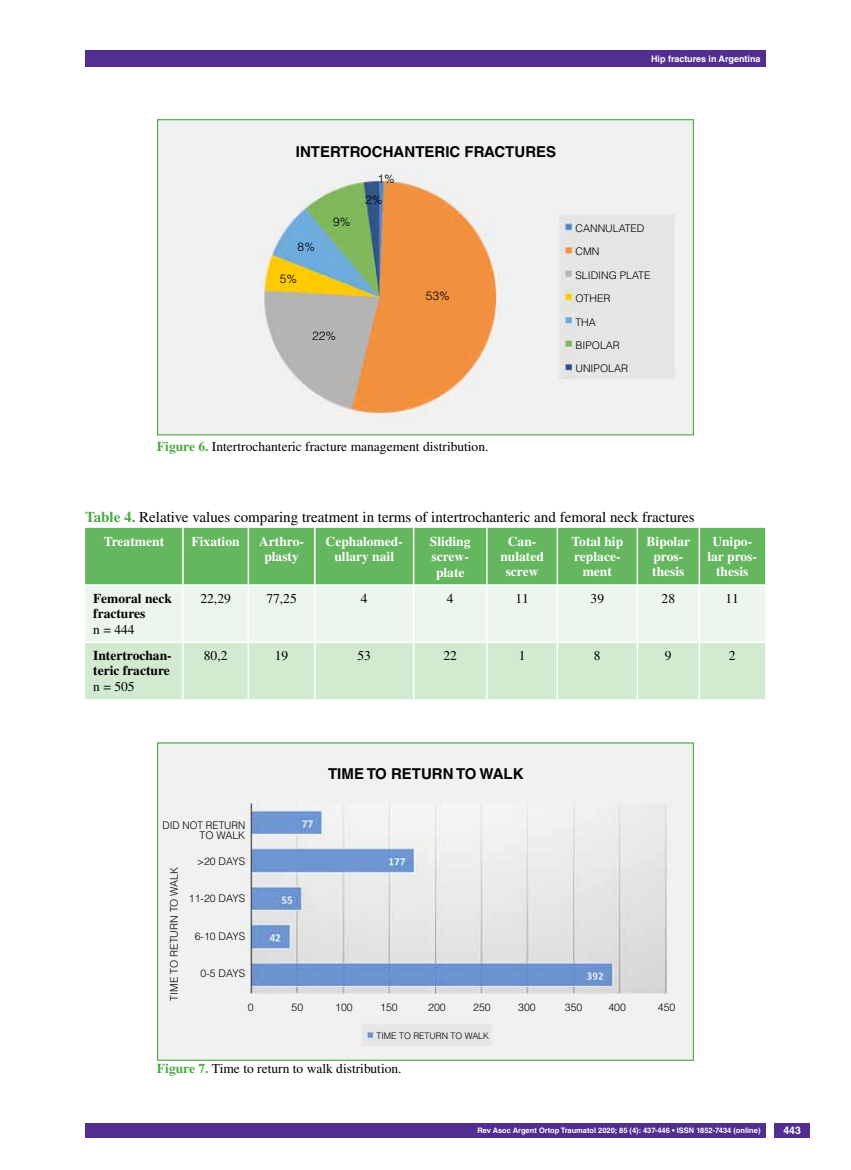
<style>
.page{position:relative;width:851px;height:1170px;background:#fff}
.page>*{position:absolute;margin:0;border:0;box-sizing:border-box;transform-origin:0 0}
.t1{font:15px "Times LT Std";color:#000}
.t2{font:700 15px "Helvetica LT Std";color:#000}
.t3{font:700 13.5px/15.5px "Times LT Std";color:#fff;text-align:center}
.t4{font:13.5px "Times LT Std";color:#000}
.t5{font:700 13.5px/15.5px "Times LT Std";color:#000}
.t6{font:300 12px "Helvetica LT Std";color:#000}
.t7{font:300 10.5px "Helvetica LT Std";color:#000}
.t8{font:300 10.5px/10.5px "Helvetica LT Std";color:#000;scale:.95 1}
.t9{font:700 10.5px "Helvetica LT Std";color:#fff}
.t10{font:700 9px "Helvetica LT Std";color:#fff}
.t11{font:300 9px "Helvetica LT Std";color:#000}
.t12{font:700 7.5px "Helvetica LT Std";color:#fff}
.s1{font-weight:700;color:#49a942}
</style>
<div class="page">
<div style="left:85px;top:50px;width:680px;height:17px;background:#522e91"></div>
<div style="left:85px;top:1123px;width:680px;height:14px;background:#522e91"></div>
<div style="left:774px;top:1123px;width:35px;height:14px;background:#522e91"></div>
<svg style="left:85px;top:528px;width:680px;height:171px;background:#b6dcb4"></svg>
<hr style="left:182px;top:528px;width:2px;height:56px;background:#fff">
<hr style="left:247px;top:528px;width:2px;height:56px;background:#fff">
<hr style="left:314px;top:528px;width:1px;height:56px;background:#fff">
<hr style="left:413px;top:528px;width:1px;height:56px;background:#fff">
<hr style="left:486px;top:528px;width:1px;height:56px;background:#fff">
<hr style="left:556px;top:528px;width:2px;height:56px;background:#fff">
<hr style="left:636px;top:528px;width:2px;height:56px;background:#fff">
<hr style="left:698px;top:528px;width:2px;height:56px;background:#fff">
<hr style="left:85px;top:584px;width:98px;height:1px;background:#fff">
<hr style="left:183px;top:584px;width:65px;height:1px;background:#fff">
<hr style="left:182px;top:585px;width:2px;height:56px;background:#fff">
<hr style="left:248px;top:584px;width:67px;height:1px;background:#fff">
<hr style="left:247px;top:585px;width:2px;height:56px;background:#fff">
<hr style="left:315px;top:584px;width:98px;height:1px;background:#fff">
<hr style="left:314px;top:585px;width:1px;height:56px;background:#fff">
<hr style="left:413px;top:584px;width:74px;height:1px;background:#fff">
<hr style="left:413px;top:585px;width:1px;height:56px;background:#fff">
<hr style="left:487px;top:584px;width:70px;height:1px;background:#fff">
<hr style="left:486px;top:585px;width:1px;height:56px;background:#fff">
<hr style="left:557px;top:584px;width:80px;height:1px;background:#fff">
<hr style="left:556px;top:585px;width:2px;height:56px;background:#fff">
<hr style="left:637px;top:584px;width:62px;height:1px;background:#fff">
<hr style="left:636px;top:585px;width:2px;height:56px;background:#fff">
<hr style="left:699px;top:584px;width:66px;height:1px;background:#fff">
<hr style="left:698px;top:585px;width:2px;height:56px;background:#fff">
<hr style="left:85px;top:641px;width:98px;height:2px;background:#fff">
<hr style="left:183px;top:641px;width:65px;height:2px;background:#fff">
<hr style="left:182px;top:643px;width:2px;height:56px;background:#fff">
<hr style="left:248px;top:641px;width:67px;height:2px;background:#fff">
<hr style="left:247px;top:643px;width:2px;height:56px;background:#fff">
<hr style="left:315px;top:641px;width:98px;height:2px;background:#fff">
<hr style="left:314px;top:643px;width:1px;height:56px;background:#fff">
<hr style="left:413px;top:641px;width:74px;height:2px;background:#fff">
<hr style="left:413px;top:643px;width:1px;height:56px;background:#fff">
<hr style="left:487px;top:641px;width:70px;height:2px;background:#fff">
<hr style="left:486px;top:643px;width:1px;height:56px;background:#fff">
<hr style="left:557px;top:641px;width:80px;height:2px;background:#fff">
<hr style="left:556px;top:643px;width:2px;height:56px;background:#fff">
<hr style="left:637px;top:641px;width:62px;height:2px;background:#fff">
<hr style="left:636px;top:643px;width:2px;height:56px;background:#fff">
<hr style="left:699px;top:641px;width:66px;height:2px;background:#fff">
<hr style="left:698px;top:643px;width:2px;height:56px;background:#fff">
<img style="left:159px;top:121px;width:533px;height:312px">
<div style="left:157px;top:119px;width:537px;height:316px;border:1px solid #49a942"></div>
<img style="left:159px;top:744px;width:533px;height:314px">
<p class="t10" style="left:651px;top:53px;width:111px">Hip fractures in Argentina</p>
<p class="t2" style="left:296px;top:143px;width:262px">Intertrochanteric fractures</p>
<p class="t6" style="left:377px;top:172px;width:19px">1%</p>
<p class="t6" style="left:297px;top:239px;width:19px">8%</p>
<p class="t6" style="left:280px;top:271px;width:19px">5%</p>
<p class="t6" style="left:333px;top:215px;width:19px">9%</p>
<p class="t6" style="left:365px;top:193px;width:19px">2%</p>
<p class="t6" style="left:312px;top:328px;width:26px">22%</p>
<p class="t6" style="left:426px;top:288px;width:26px">53%</p>
<p class="t7" style="left:575px;top:221px;width:16px">CANN</p>
<p class="t7" style="left:605px;top:221px;width:33px">ULATED</p>
<p class="t7" style="left:575px;top:245px;width:25px">CMN</p>
<p class="t7" style="left:575px;top:268px;width:75px">SLIDING PLATE</p>
<p class="t7" style="left:575px;top:292px;width:22px">OTHER</p>
<p class="t7" style="left:575px;top:315px;width:22px">THA</p>
<p class="t7" style="left:575px;top:338px;width:25px">BIPOLAR</p>
<p class="t7" style="left:575px;top:362px;width:33px">UNIPOLAR</p>
<p class="t4" style="left:157px;top:438px;width:333px"><span class="s1">Figure 6.</span> Intertrochanteric fracture management distribution.</p>
<p class="t1" style="left:85px;top:508px;width:611px"><span class="s1">Table 4.</span> Relative values comparing treatment in terms of intertrochanteric and femoral neck fractures</p>
<p class="t3" style="left:104px;top:533px;width:62px">Treatment</p>
<p class="t3" style="left:192px;top:533px;width:50px">Fixation</p>
<p class="t3" style="left:259px;top:533px;width:46px">Arthro&shy;plasty</p>
<p class="t3" style="left:325px;top:533px;width:79px">Cephalomed&shy;ullary nail</p>
<p class="t3" style="left:430px;top:533px;width:42px">Sliding screw&shy;plate</p>
<p class="t3" style="left:500px;top:533px;width:45px">Can&shy;nulated screw</p>
<p class="t3" style="left:571px;top:533px;width:53px">Total hip replace&shy;ment</p>
<p class="t3" style="left:646px;top:533px;width:45px">Bipolar pros&shy;thesis</p>
<p class="t3" style="left:707px;top:533px;width:51px">Unipo&shy;lar pros&shy;thesis</p>
<p class="t5" style="left:93px;top:590px;width:80px">Femoral neck fractures</p>
<p class="t4" style="left:93px;top:621px;width:43px">n = 444</p>
<p class="t4" style="left:200px;top:590px;width:32px">22,29</p>
<p class="t4" style="left:266px;top:590px;width:32px">77,25</p>
<p class="t4" style="left:361px;top:590px;width:8px">4</p>
<p class="t4" style="left:447px;top:590px;width:8px">4</p>
<p class="t4" style="left:515px;top:590px;width:15px">11</p>
<p class="t4" style="left:590px;top:590px;width:15px">39</p>
<p class="t4" style="left:661px;top:590px;width:15px">28</p>
<p class="t4" style="left:725px;top:590px;width:15px">11</p>
<p class="t5" style="left:93px;top:647px;width:80px">Intertrochan&shy;teric fracture</p>
<p class="t4" style="left:93px;top:678px;width:43px">n = 505</p>
<p class="t4" style="left:204px;top:647px;width:25px">80,2</p>
<p class="t4" style="left:275px;top:647px;width:15px">19</p>
<p class="t4" style="left:357px;top:647px;width:15px">53</p>
<p class="t4" style="left:443px;top:647px;width:15px">22</p>
<p class="t4" style="left:518px;top:647px;width:8px">1</p>
<p class="t4" style="left:594px;top:647px;width:8px">8</p>
<p class="t4" style="left:665px;top:647px;width:8px">9</p>
<p class="t4" style="left:728px;top:647px;width:8px">2</p>
<p class="t2" style="left:328px;top:764px;width:176px">Ti me to return to walk</p>
<p class="t8" style="left:199px;top:819px;width:50px;text-indent:-37px">DID NOT RETURN<br>TO WAL K</p>
<p class="t7" style="left:197px;top:854px;width:48px">&gt;20 DAYS</p>
<p class="t7" style="left:189px;top:891px;width:57px">11-20 DAYS</p>
<p class="t7" style="left:195px;top:929px;width:51px">6-10 DAYS</p>
<p class="t7" style="left:200px;top:966px;width:45px">0-5 DAYS</p>
<p class="t7" style="left:167px;top:1000px;width:135px;rotate:-90deg">TIME TO RETURN TO WALK</p>
<p class="t7" style="left:248px;top:1001px;width:7px">0</p>
<p class="t7" style="left:291px;top:1001px;width:13px">50</p>
<p class="t7" style="left:335px;top:1001px;width:19px">100</p>
<p class="t7" style="left:380px;top:1001px;width:19px">150</p>
<p class="t7" style="left:428px;top:1001px;width:19px">200</p>
<p class="t7" style="left:473px;top:1001px;width:19px">250</p>
<p class="t7" style="left:518px;top:1001px;width:19px">300</p>
<p class="t7" style="left:564px;top:1001px;width:19px">350</p>
<p class="t7" style="left:608px;top:1001px;width:19px">400</p>
<p class="t7" style="left:657px;top:1001px;width:19px">450</p>
<p class="t11" style="left:376px;top:1030px;width:114px">TIME TO RETURN TO WALK</p>
<p class="t4" style="left:157px;top:1060px;width:246px"><span class="s1">Figure 7.</span> Time to return to walk distribution.</p>
<p class="t12" style="left:477px;top:1125px;width:284px">Rev Asoc Argent Ortop Traumatol 2020; 85 (4): 437-446 • ISSN 1852-7434 (online)</p>
<p class="t9" style="left:783px;top:1124px;width:19px">443</p>
</div>
